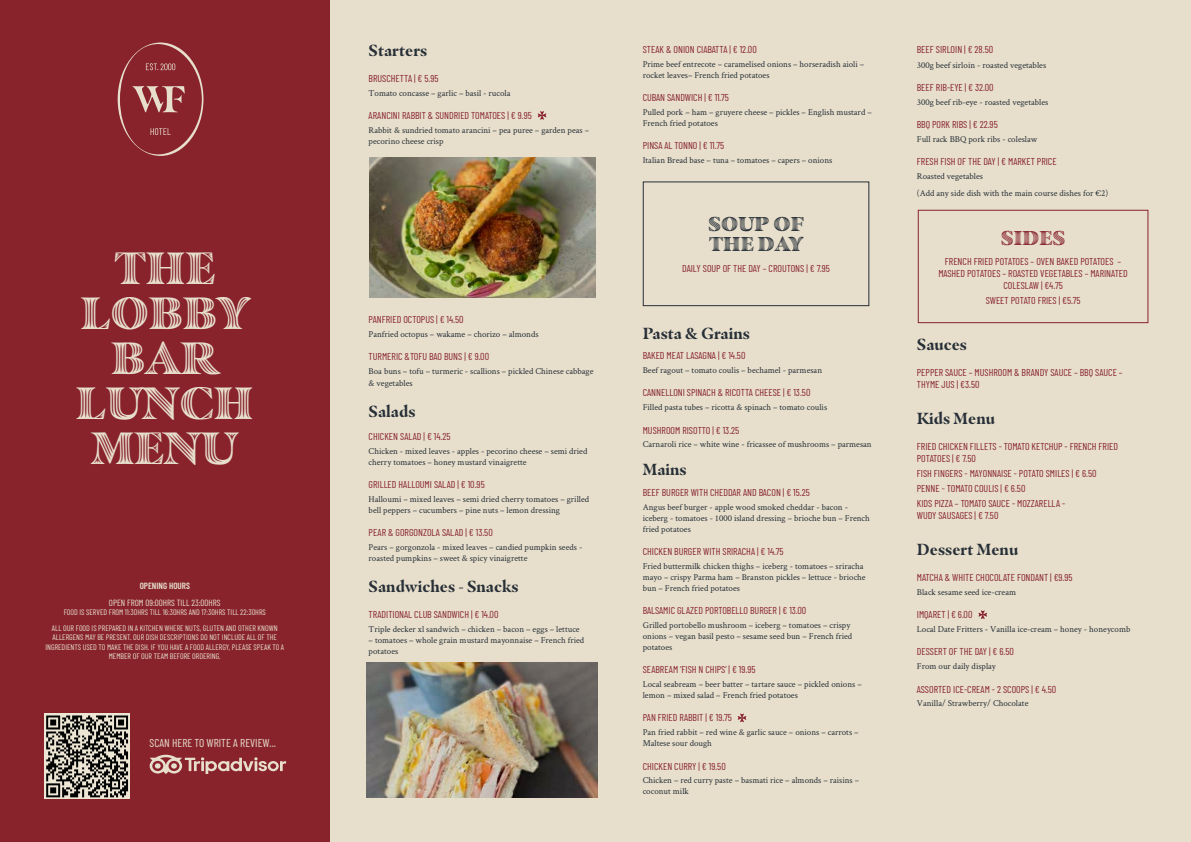
<style>
.page{position:relative;width:1191px;height:842px;background:#e7dfcc}
.page>*{position:absolute;margin:0;border:0;box-sizing:border-box;transform-origin:0 0}
.t1{font:45px/45px "Masqualero Groove";color:#e7dfcc;text-align:center}
.t2{font:20px/20px "Masqualero Groove";color:#272f37}
.t3{font:20px "Masqualero Groove";color:#88232c}
.t4{font:700 16px "Masqualero";color:#272f37}
.t5{font:11.4px "Barlow Condensed";color:#e7dfcc}
.t6{font:10px/12px "Barlow Condensed";color:#88232c}
.t7{font:9px/11px "Crimson Text";color:#272f37}
.t8{font:9px "Barlow Condensed";color:#e7dfcc}
.t9{font:600 9px "Barlow Condensed";color:#e7dfcc}
.t10{font:8px/9.6px "Barlow Condensed";color:#e7dfcc;text-align:center}
</style>
<div class="page">
<div style="left:0;top:0;width:330px;height:842px;background:#88232c"></div>
<svg style="left:538px;top:111px;width:8px;height:9px"></svg>
<svg style="left:737px;top:713px;width:9px;height:9px"></svg>
<svg style="left:978px;top:610px;width:9px;height:9px"></svg>
<svg style="left:44px;top:713px;width:86px;height:86px"></svg>
<svg style="left:46px;top:715px;width:82px;height:82px"></svg>
<svg style="left:150px;top:755px;width:136px;height:19px"></svg>
<div style="left:643px;top:181px;width:226px;height:125px;border:1px solid #272f37"></div>
<svg style="left:118px;top:43px;width:85px;height:113px"></svg>
<div style="left:917px;top:210px;width:231px;height:113px;border:1px solid #88232c"></div>
<img style="left:366px;top:662px;width:232px;height:135px">
<img style="left:369px;top:157px;width:226px;height:141px">
<h1 class="t1" style="left:76px;top:244px;width:179px">THE<br>LOBBY<br>BAR<br>LUNCH<br>MENU</h1>
<p class="t9" style="left:140px;top:580px;width:52px">OPENING HOURS</p>
<p class="t8" style="left:109px;top:596px;width:113px">OPEN FROM 09:00HRS TILL 23:00HRS</p>
<p class="t10" style="left:52px;top:604px;width:227px;line-height:15.3px">FOOD IS SERVED FROM 11:30HRS TILL 16:30HRS AND 17:30HRS TILL 22:30HRS<br>ALL OUR FOOD IS PREPARED IN A KITCHEN WHERE NUTS, GLUTEN AND OTHER KNOWN</p>
<p class="t10" style="left:45px;top:632px;width:240px">ALLERGENS MAY BE PRESENT. OUR DISH DESCRIPTIONS DO NOT INCLUDE ALL OF THE<br>INGREDIENTS USED TO MAKE THE DISH. IF YOU HAVE A FOOD ALLERGY, PLEASE SPEAK TO A<br>MEMBER OF OUR TEAM BEFORE ORDERING.</p>
<p class="t5" style="left:150px;top:734px;width:128px">SCAN HERE TO WRITE A REVIEW...</p>
<h3 class="t4" style="left:369px;top:40px;width:60px">Starters</h3>
<p class="t6" style="left:369px;top:71px;width:71px">BRUSCHETTA | € 5.95</p>
<p class="t7" style="left:369px;top:87px;width:143px">Tomato concasse – garlic – basil - rucola</p>
<p class="t6" style="left:369px;top:109px;width:165px">ARANCINI RABBIT &amp; SUNDRIED TOMATOES | € 9.95</p>
<p class="t7" style="left:369px;top:124px;width:222px">Rabbit &amp; sundried tomato arancini – pea puree – garden peas – pecorino cheese crisp</p>
<p class="t6" style="left:369px;top:313px;width:97px">PANFRIED OCTOPUS | € 14.50</p>
<p class="t7" style="left:369px;top:328px;width:171px">Panfried octopus – wakame – chorizo – almonds</p>
<p class="t6" style="left:369px;top:350px;width:122px">TURMERIC &amp;TOFU BAO BUNS | € 9.00</p>
<p class="t7" style="left:369px;top:365px;width:226px;line-height:12px">Boa buns – tofu – turmeric - scallions – pickled Chinese cabbage &amp; vegetables</p>
<h3 class="t4" style="left:369px;top:401px;width:48px">Salads</h3>
<p class="t6" style="left:369px;top:430px;width:83px">CHICKEN SALAD | € 14.25</p>
<p class="t7" style="left:369px;top:445px;width:220px">Chicken - mixed leaves - apples - pecorino cheese – semi dried cherry tomatoes – honey mustard vinaigrette</p>
<p class="t6" style="left:369px;top:478px;width:118px">GRILLED HALLOUMI SALAD | € 10.95</p>
<p class="t7" style="left:369px;top:493px;width:222px">Halloumi – mixed leaves – semi dried cherry tomatoes – grilled bell peppers – cucumbers – pine nuts – lemon dressing</p>
<p class="t6" style="left:369px;top:526px;width:126px">PEAR &amp; GORGONZOLA SALAD | € 13.50</p>
<p class="t7" style="left:369px;top:541px;width:215px">Pears – gorgonzola - mixed leaves – candied pumpkin seeds - roasted pumpkins – sweet &amp; spicy vinaigrette</p>
<h3 class="t4" style="left:369px;top:576px;width:152px">Sandwiches - Snacks</h3>
<p class="t6" style="left:369px;top:607px;width:131px">TRADITIONAL CLUB SANDWICH | € 14.00</p>
<p class="t7" style="left:369px;top:623px;width:212px">Triple decker xl sandwich – chicken – bacon – eggs – lettuce</p>
<p class="t7" style="left:369px;top:634px;width:217px">– tomatoes – whole grain mustard mayonnaise – French fried potatoes</p>
<p class="t6" style="left:643px;top:43px;width:115px">STEAK &amp; ONION CIABATTA | € 12.00</p>
<p class="t7" style="left:643px;top:58px;width:223px">Prime beef entrecote – caramelised onions – horseradish aioli – rocket leaves– French fried potatoes</p>
<p class="t6" style="left:643px;top:91px;width:88px">CUBAN SANDWICH | € 11.75</p>
<p class="t7" style="left:643px;top:106px;width:230px">Pulled pork – ham – gruyere cheese – pickles – English mustard –<br>French fried potatoes</p>
<p class="t6" style="left:643px;top:139px;width:83px">PINSA AL TONNO | € 11.75</p>
<p class="t7" style="left:643px;top:154px;width:191px">Italian Bread base – tuna – tomatoes – capers – onions</p>
<h2 class="t2" style="left:708px;top:214px;width:97px">SOUP OF<br>THE DAY</h2>
<p class="t6" style="left:682px;top:262px;width:149px">DAILY SOUP OF THE DAY – CROUTONS | € 7.95</p>
<h3 class="t4" style="left:643px;top:323px;width:109px">Pasta &amp; Grains</h3>
<p class="t6" style="left:643px;top:349px;width:104px">BAKED MEAT LASAGNA | € 14.50</p>
<p class="t7" style="left:643px;top:364px;width:181px">Beef ragout – tomato coulis – bechamel - parmesan</p>
<p class="t6" style="left:643px;top:386px;width:169px">CANNELLONI SPINACH &amp; RICOTTA CHEESE | € 13.50</p>
<p class="t7" style="left:643px;top:402px;width:186px">Filled pasta tubes – ricotta &amp; spinach – tomato coulis</p>
<p class="t6" style="left:643px;top:423px;width:98px">MUSHROOM RISOTTO | € 13.25</p>
<p class="t7" style="left:643px;top:439px;width:230px">Carnaroli rice – white wine - fricassee of mushrooms – parmesan</p>
<h3 class="t4" style="left:643px;top:460px;width:45px">Mains</h3>
<p class="t6" style="left:643px;top:485px;width:169px">BEEF BURGER WITH CHEDDAR AND BACON | € 15.25</p>
<p class="t7" style="left:643px;top:501px;width:229px">Angus beef burger - apple wood smoked cheddar - bacon - iceberg - tomatoes - 1000 island dressing – brioche bun – French fried potatoes</p>
<p class="t6" style="left:643px;top:544px;width:142px">CHICKEN BURGER WITH SRIRACHA | € 14.75</p>
<p class="t7" style="left:643px;top:560px;width:224px">Fried buttermilk chicken thighs – iceberg - tomatoes – sriracha mayo – crispy Parma ham – Branston pickles – lettuce - brioche bun – French fried potatoes</p>
<p class="t6" style="left:643px;top:604px;width:165px">BALSAMIC GLAZED PORTOBELLO BURGER | € 13.00</p>
<p class="t7" style="left:643px;top:619px;width:211px">Grilled portobello mushroom – iceberg – tomatoes – crispy onions – vegan basil pesto – sesame seed bun – French fried potatoes</p>
<p class="t6" style="left:643px;top:663px;width:114px">SEABREAM ‘FISH N CHIPS’ | € 19.95</p>
<p class="t7" style="left:643px;top:678px;width:220px">Local seabream – beer batter – tartare sauce – pickled onions – lemon – mixed salad – French fried potatoes</p>
<p class="t6" style="left:643px;top:711px;width:90px">PAN FRIED RABBIT | € 19.75</p>
<p class="t7" style="left:643px;top:726px;width:217px">Pan fried rabbit – red wine &amp; garlic sauce – onions – carrots –<br>Maltese sour dough</p>
<p class="t6" style="left:643px;top:759px;width:85px">CHICKEN CURRY | € 19.50</p>
<p class="t7" style="left:643px;top:775px;width:218px">Chicken – red curry paste – basmati rice – almonds – raisins – coconut milk</p>
<p class="t6" style="left:917px;top:43px;width:78px">BEEF SIRLOIN | € 28.50</p>
<p class="t7" style="left:917px;top:59px;width:131px">300g beef sirloin - roasted vegetables</p>
<p class="t6" style="left:917px;top:81px;width:78px">BEEF RIB-EYE | € 32.00</p>
<p class="t7" style="left:917px;top:96px;width:133px">300g beef rib-eye - roasted vegetables</p>
<p class="t6" style="left:917px;top:118px;width:82px">BBQ PORK RIBS | € 22.95</p>
<p class="t7" style="left:917px;top:133px;width:122px">Full rack BBQ pork ribs - coleslaw</p>
<p class="t6" style="left:917px;top:155px;width:141px">FRESH FISH OF THE DAY | € MARKET PRICE</p>
<p class="t7" style="left:917px;top:168px;width:193px;line-height:16.7px">Roasted vegetables<br>(Add any side dish with the main course dishes for €2)</p>
<h2 class="t3" style="left:1001px;top:225px;width:66px">SIDES</h2>
<p class="t6" style="left:938px;top:255px;width:191px;text-align:center">FRENCH FRIED POTATOES – OVEN BAKED POTATOES –<br>MASHED POTATOES – ROASTED VEGETABLES – MARINATED<br>COLESLAW | €4.75</p>
<p class="t6" style="left:985px;top:294px;width:96px">SWEET POTATO FRIES | €5.75</p>
<h3 class="t4" style="left:917px;top:334px;width:52px">Sauces</h3>
<p class="t6" style="left:917px;top:365px;width:207px">PEPPER SAUCE – MUSHROOM &amp; BRANDY SAUCE – BBQ SAUCE –<br>THYME JUS | €3.50</p>
<h3 class="t4" style="left:917px;top:408px;width:80px">Kids Menu</h3>
<p class="t6" style="left:917px;top:440px;width:203px">FRIED CHICKEN FILLETS - TOMATO KETCHUP - FRENCH FRIED<br>POTATOES | € 7.50</p>
<p class="t6" style="left:917px;top:465px;width:181px;line-height:14.8px">FISH FINGERS - MAYONNAISE - POTATO SMILES | € 6.50<br>PENNE - TOMATO COULIS | € 6.50<br>KIDS PIZZA – TOMATO SAUCE - MOZZARELLA -</p>
<p class="t6" style="left:917px;top:508px;width:83px">WUDY SAUSAGES | € 7.50</p>
<h3 class="t4" style="left:917px;top:539px;width:103px">Dessert Menu</h3>
<p class="t6" style="left:917px;top:571px;width:157px">MATCHA &amp; WHITE CHOCOLATE FONDANT | €9.95</p>
<p class="t7" style="left:917px;top:586px;width:101px">Black sesame seed ice-cream</p>
<p class="t6" style="left:917px;top:608px;width:57px">IMQARET | € 6.00</p>
<p class="t7" style="left:917px;top:623px;width:215px">Local Date Fritters - Vanilla ice-cream – honey - honeycomb</p>
<p class="t6" style="left:917px;top:645px;width:99px">DESSERT OF THE DAY | € 6.50</p>
<p class="t7" style="left:917px;top:660px;width:81px">From our daily display</p>
<p class="t6" style="left:917px;top:682px;width:141px">ASSORTED ICE-CREAM - 2 SCOOPS | € 4.50</p>
<p class="t7" style="left:917px;top:698px;width:113px">Vanilla/ Strawberry/ Chocolate</p>
</div>
